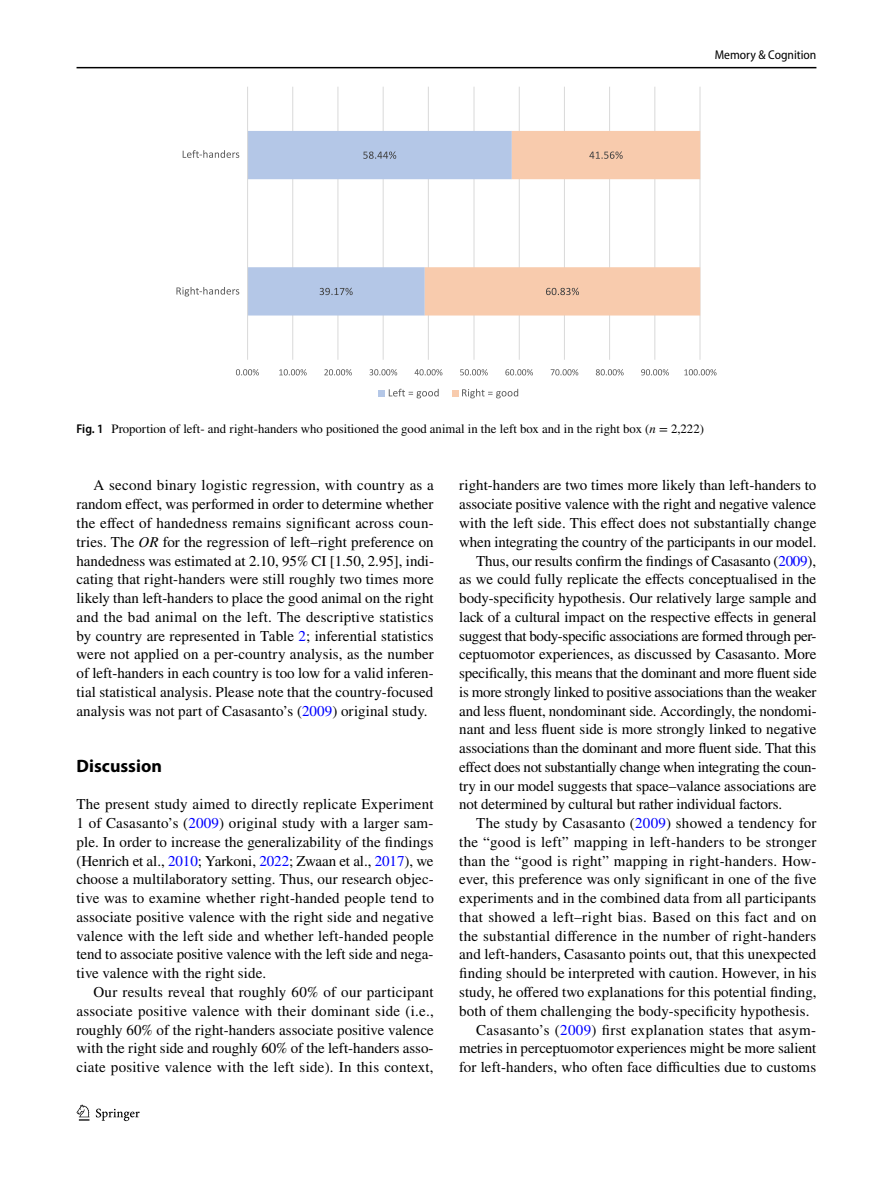
<style>
.page{position:relative;width:893px;height:1187px;background:#fff}
.page>*{position:absolute;margin:0;border:0;box-sizing:border-box;transform-origin:0 0}
.t1{font:700 18px "Myriad Pro";color:#000}
.t2{font:15px/18.8px "STIX";color:#000;text-align:justify}
.t3{font:15px "STIX";letter-spacing:.02em;color:#000}
.t4{font:15px "STIX";letter-spacing:-.02em;color:#000}
.t5{font:15px "STIX";letter-spacing:.025em;color:#000}
.t6{font:12.75px "STIX";color:#000}
.t7{font:semi-condensed 12.75px "Myriad Pro";color:#000}
.s1{font-family:"Myriad Pro";font-weight:600;font-stretch:semi-condensed}
.s2{font-style:italic}
.s3{color:#00f}
</style>
<div class="page">
<hr style="left:77px;top:67px;width:739px;height:1px;background:#000">
<svg style="left:77px;top:1104px;width:12px;height:16px"></svg>
<svg style="left:96px;top:1108px;width:44px;height:12px"></svg>
<hr style="left:292px;top:87px;width:1px;height:273px;background:#d9d9d9">
<hr style="left:338px;top:87px;width:1px;height:273px;background:#d9d9d9">
<hr style="left:383px;top:87px;width:1px;height:273px;background:#d9d9d9">
<hr style="left:428px;top:87px;width:1px;height:273px;background:#d9d9d9">
<hr style="left:474px;top:87px;width:1px;height:273px;background:#d9d9d9">
<hr style="left:519px;top:87px;width:1px;height:273px;background:#d9d9d9">
<hr style="left:564px;top:87px;width:1px;height:273px;background:#d9d9d9">
<hr style="left:609px;top:87px;width:1px;height:273px;background:#d9d9d9">
<hr style="left:654px;top:87px;width:1px;height:273px;background:#d9d9d9">
<hr style="left:700px;top:87px;width:1px;height:273px;background:#d9d9d9">
<svg style="left:248px;top:131px;width:177px;height:184px;fill:#b4c7e7"></svg>
<svg style="left:425px;top:131px;width:275px;height:184px"></svg>
<hr style="left:247px;top:87px;width:1px;height:273px;background:#d9d9d9">
<svg style="left:320px;top:288px;width:33px;height:7px"></svg>
<svg style="left:363px;top:151px;width:33px;height:8px"></svg>
<svg style="left:546px;top:288px;width:33px;height:7px"></svg>
<svg style="left:589px;top:151px;width:34px;height:8px"></svg>
<svg style="left:236px;top:369px;width:23px;height:6px"></svg>
<svg style="left:279px;top:369px;width:28px;height:6px"></svg>
<svg style="left:324px;top:369px;width:28px;height:6px"></svg>
<svg style="left:369px;top:369px;width:28px;height:6px"></svg>
<svg style="left:415px;top:369px;width:27px;height:6px"></svg>
<svg style="left:460px;top:369px;width:28px;height:6px"></svg>
<svg style="left:505px;top:369px;width:28px;height:6px"></svg>
<svg style="left:551px;top:369px;width:27px;height:6px"></svg>
<svg style="left:596px;top:369px;width:28px;height:6px"></svg>
<svg style="left:641px;top:369px;width:28px;height:6px"></svg>
<svg style="left:684px;top:369px;width:32px;height:6px"></svg>
<svg style="left:176px;top:287px;width:63px;height:9px"></svg>
<svg style="left:183px;top:150px;width:56px;height:8px"></svg>
<div style="left:379px;top:390px;width:6px;height:7px;background:#b4c7e7"></div>
<svg style="left:389px;top:389px;width:50px;height:9px"></svg>
<div style="left:452px;top:390px;width:6px;height:7px;background:#f8cbad"></div>
<svg style="left:462px;top:389px;width:56px;height:9px"></svg>
<p class="t7" style="left:715px;top:48px;width:103px">Memory &amp; Cognition</p>
<p class="t6" style="left:77px;top:420px;width:629px"><span class="s1">Fig. 1</span> Proportion of left- and right-handers who positioned the good animal in the left box and in the right box (<span class="s2">n</span> = 2,222)</p>
<p class="t2" style="left:77px;top:477px;width:359px;text-indent:17px">A second binary logistic regression, with country as a random effect, was performed in order to determine whether the effect of handedness remains significant across coun&shy;tries. The <span class="s2">OR</span> for the regression of left–right preference on handedness was estimated at 2.10, 95% CI [1.50, 2.95], indi&shy;cating that right-handers were still roughly two times more likely than left-handers to place the good animal on the right and the bad animal on the left. The descriptive statistics by country are represented in Table <span class="s3">2</span>; inferential statistics were not applied on a per-country analysis, as the number of left-handers in each country is too low for a valid inferen&shy;tial statistical analysis. Please note that the country-focused analysis was not part of Casasanto’s (<span class="s3">2009</span>) original study.</p>
<p class="t1" style="left:77px;top:754px;width:87px">Discussion</p>
<p class="t2" style="left:77px;top:796px;width:359px">The present study aimed to directly replicate Experiment 1 of Casasanto’s (<span class="s3">2009</span>) original study with a larger sam&shy;ple. In order to increase the generalizability of the findings (Henrich et al., <span class="s3">2010</span>; Yarkoni, <span class="s3">2022</span>; Zwaan et al., <span class="s3">2017</span>), we choose a multilaboratory setting. Thus, our research objec&shy;tive was to examine whether right-handed people tend to associate positive valence with the right side and negative valence with the left side and whether left-handed people tend to associate positive valence with the left side and nega&shy;tive valence with the right side.</p>
<p class="t2" style="left:77px;top:983px;width:359px;text-indent:17px">Our results reveal that roughly 60% of our participant associate positive valence with their dominant side (i.e., roughly 60% of the right-handers associate positive valence with the right side and roughly 60% of the left-handers asso&shy;ciate positive valence with the left side). In this context,</p>
<p class="t2" style="left:459px;top:477px;width:359px">right-handers are two times more likely than left-handers to</p>
<p class="t2" style="left:459px;top:496px;width:358px">associate positive valence with the right and negative valence</p>
<p class="t2" style="left:459px;top:514px;width:359px">with the left side. This effect does not substantially change</p>
<p class="t2" style="left:459px;top:533px;width:359px">when integrating the country of the participants in our model.</p>
<p class="t2" style="left:476px;top:552px;width:341px">Thus, our results confirm the findings of Casasanto (<span class="s3">2009</span>),</p>
<p class="t2" style="left:459px;top:571px;width:358px">as we could fully replicate the effects conceptualised in the</p>
<p class="t2" style="left:459px;top:589px;width:359px">body-specificity hypothesis. Our relatively large sample and</p>
<p class="t2" style="left:459px;top:608px;width:359px">lack of a cultural impact on the respective effects in general</p>
<p class="t4" style="left:459px;top:625px;width:359px">suggest that body-specific associations are formed through per-</p>
<p class="t2" style="left:459px;top:646px;width:359px">ceptuomotor experiences, as discussed by Casasanto. More</p>
<p class="t2" style="left:459px;top:664px;width:359px">specifically, this means that the dominant and more fluent side</p>
<p class="t4" style="left:459px;top:681px;width:359px">is more strongly linked to positive associations than the weaker</p>
<p class="t2" style="left:459px;top:702px;width:359px">and less fluent, nondominant side. Accordingly, the nondomi-</p>
<p class="t2" style="left:459px;top:721px;width:359px">nant and less fluent side is more strongly linked to negative</p>
<p class="t2" style="left:459px;top:739px;width:358px">associations than the dominant and more fluent side. That this</p>
<p class="t4" style="left:459px;top:756px;width:359px">effect does not substantially change when integrating the coun-</p>
<p class="t2" style="left:459px;top:777px;width:359px">try in our model suggests that space–valance associations are</p>
<p class="t2" style="left:459px;top:796px;width:324px">not determined by cultural but rather individual factors.</p>
<p class="t2" style="left:476px;top:814px;width:342px">The study by Casasanto (<span class="s3">2009</span>) showed a tendency for</p>
<p class="t3" style="left:459px;top:831px;width:359px">the “good is left” mapping in left-handers to be stronger</p>
<p class="t3" style="left:459px;top:850px;width:359px">than the “good is right” mapping in right-handers. How-</p>
<p class="t2" style="left:459px;top:871px;width:359px">ever, this preference was only significant in one of the five</p>
<p class="t2" style="left:459px;top:889px;width:359px">experiments and in the combined data from all participants</p>
<p class="t5" style="left:459px;top:906px;width:359px">that showed a left–right bias. Based on this fact and on</p>
<p class="t3" style="left:459px;top:925px;width:359px">the substantial difference in the number of right-handers</p>
<p class="t2" style="left:459px;top:946px;width:359px">and left-handers, Casasanto points out, that this unexpected</p>
<p class="t2" style="left:459px;top:964px;width:359px">finding should be interpreted with caution. However, in his</p>
<p class="t2" style="left:459px;top:983px;width:359px">study, he offered two explanations for this potential finding,</p>
<p class="t2" style="left:459px;top:1002px;width:352px">both of them challenging the body-specificity hypothesis.</p>
<p class="t3" style="left:476px;top:1019px;width:341px">Casasanto’s (<span class="s3">2009</span>) first explanation states that asym-</p>
<p class="t2" style="left:459px;top:1039px;width:359px">metries in perceptuomotor experiences might be more salient</p>
<p class="t2" style="left:459px;top:1058px;width:358px">for left-handers, who often face difficulties due to customs</p>
</div>
